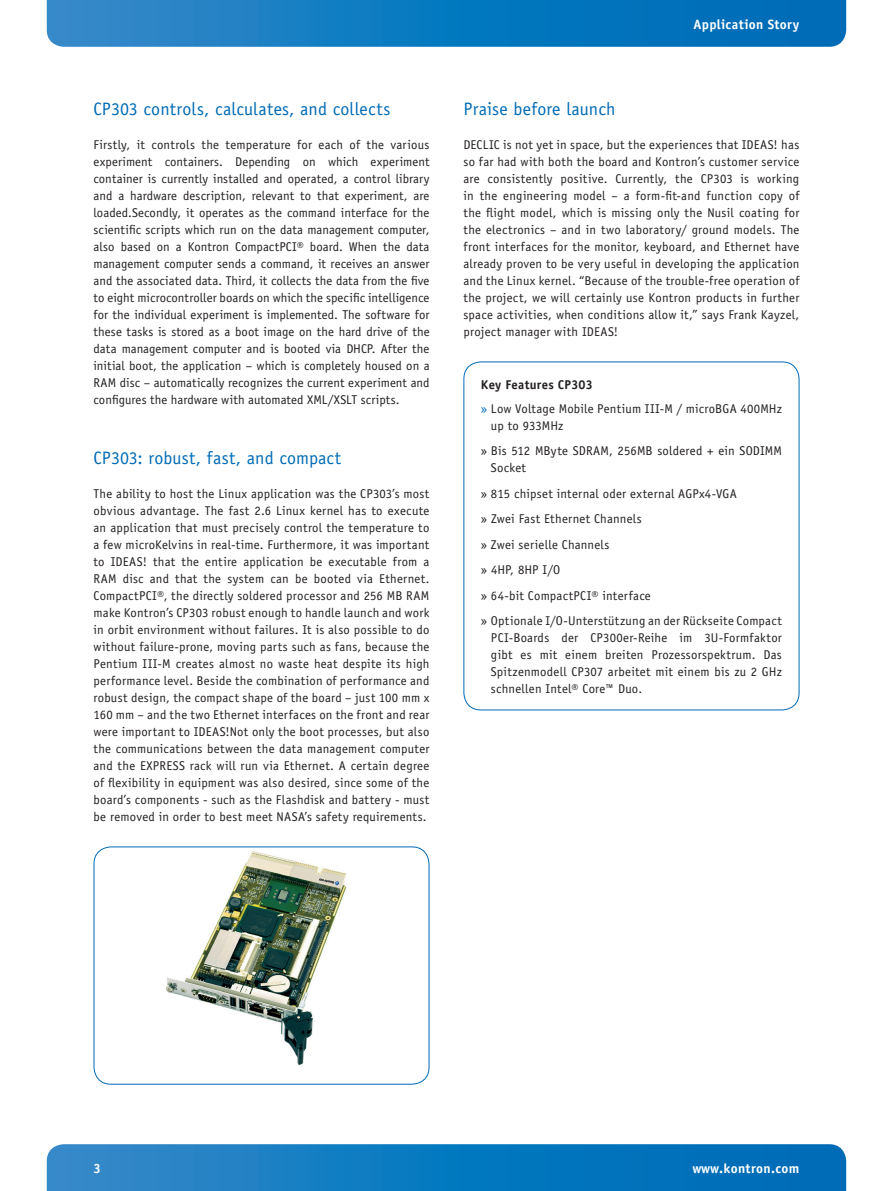
<style>
.page{position:relative;width:893px;height:1191px;background:#fff}
.page>*{position:absolute;margin:0;border:0;box-sizing:border-box;transform-origin:0 0}
.t1{font:18px "Officina Sans";letter-spacing:.01em;color:#006bb6}
.t2{font:700 13.5px "Officina Sans";letter-spacing:.025em;color:#fff}
.t3{font:12.75px/17px "Officina Sans";letter-spacing:.02em;color:#231f20;text-align:justify}
.s1{font-weight:700}
.s2{color:#006bb6}
</style>
<div class="page">
<svg style="left:47px;top:0;width:799px;height:47px;background:#117ac0"></svg>
<svg style="left:47px;top:1144px;width:799px;height:47px;background:#117ac0"></svg>
<img style="left:166px;top:851px;width:180px;height:214px">
<div style="left:94px;top:846px;width:335px;height:238px;border:1px solid #006bb6;border-radius:17px"></div>
<div style="left:463px;top:361px;width:336px;height:349px;border:1px solid #006bb6;border-radius:17px"></div>
<h1 class="t1" style="left:94px;top:102px;width:299px">CP303 controls, calculates, and collects</h1>
<p class="t3" style="left:94px;top:137px;width:337px">Firstly, it controls the temperature for each of the various experiment containers. Depending on which experiment container is currently installed and operated, a control library and a hardware description, relevant to that experiment, are loaded.Secondly, it operates as the command interface for the scientific scripts which run on the data management computer, also based on a Kontron CompactPCI® board. When the data management computer sends a command, it receives an answer and the associated data. Third, it collects the data from the five to eight microcontroller boards on which the specific intelligence for the individual experiment is implemented. The software for these tasks is stored as a boot image on the hard drive of the data management computer and is booted via DHCP. After the initial boot, the application – which is completely housed on a RAM disc – automatically recognizes the current experiment and configures the hardware with automated XML/XSLT scripts.</p>
<h1 class="t1" style="left:94px;top:450px;width:249px">CP303: robust, fast, and compact</h1>
<p class="t3" style="left:94px;top:486px;width:337px">The ability to host the Linux application was the CP303’s most obvious advantage. The fast 2.6 Linux kernel has to execute an application that must precisely control the temperature to a few microKelvins in real-time. Furthermore, it was important to IDEAS! that the entire application be executable from a RAM disc and that the system can be booted via Ethernet.<br>CompactPCI®, the directly soldered processor and 256 MB RAM make Kontron’s CP303 robust enough to handle launch and work in orbit environment without failures. It is also possible to do without failure-prone, moving parts such as fans, because the Pentium III-M creates almost no waste heat despite its high performance level. Beside the combination of performance and robust design, the compact shape of the board – just 100 mm x 160 mm – and the two Ethernet interfaces on the front and rear were important to IDEAS!Not only the boot processes, but also the communications between the data management computer and the EXPRESS rack will run via Ethernet. A certain degree of flexibility in equipment was also desired, since some of the board’s components - such as the Flashdisk and battery - must be removed in order to best meet NASA’s safety requirements.</p>
<p class="t2" style="left:693px;top:19px;width:108px">Application Story</p>
<h1 class="t1" style="left:463px;top:102px;width:153px">Praise before launch</h1>
<p class="t3" style="left:463px;top:137px;width:337px">DECLIC is not yet in space, but the experiences that IDEAS! has so far had with both the board and Kontron’s customer service are consistently positive. Currently, the CP303 is working in the engineering model – a form-fit-and function copy of the flight model, which is missing only the Nusil coating for the electronics – and in two laboratory/ ground models. The front interfaces for the monitor, keyboard, and Ethernet have already proven to be very useful in developing the application and the Linux kernel. “Because of the trouble-free operation of the project, we will certainly use Kontron products in further space activities, when conditions allow it,” says Frank Kayzel, project manager with IDEAS!</p>
<p class="t3" style="left:481px;top:373px;width:302px;line-height:24px"><span class="s1">Key Features CP303<br></span><span class="s2">»</span> Low Voltage Mobile Pentium III-M / microBGA 400MHz</p>
<p class="t3" style="left:481px;top:413px;width:303px;line-height:25.5px;text-indent:10px">up to 933MHz<br>» Bis 512 MByte SDRAM, 256MB soldered + ein SODIMM</p>
<p class="t3" style="left:481px;top:456px;width:302px;line-height:25.5px;text-align:left;text-indent:10px">Socket<br>» 815 chipset internal oder external AGPx4-VGA<br>» Zwei Fast Ethernet Channels<br>» Zwei serielle Channels<br>» 4HP, 8HP I/O<br>» 64-bit CompactPCI® interface<br>» Optionale I/O-Unterstützung an der Rückseite Compact</p>
<p class="t3" style="left:491px;top:630px;width:292px">PCI-Boards der CP300er-Reihe im 3U-Formfaktor gibt es mit einem breiten Prozessorspektrum. Das Spitzenmodell CP307 arbeitet mit einem bis zu 2 GHz schnellen Intel® Core™ Duo.</p>
<p class="t2" style="left:94px;top:1163px;width:9px">3</p>
<p class="t2" style="left:692px;top:1163px;width:109px">www.kontron.com</p>
</div>
